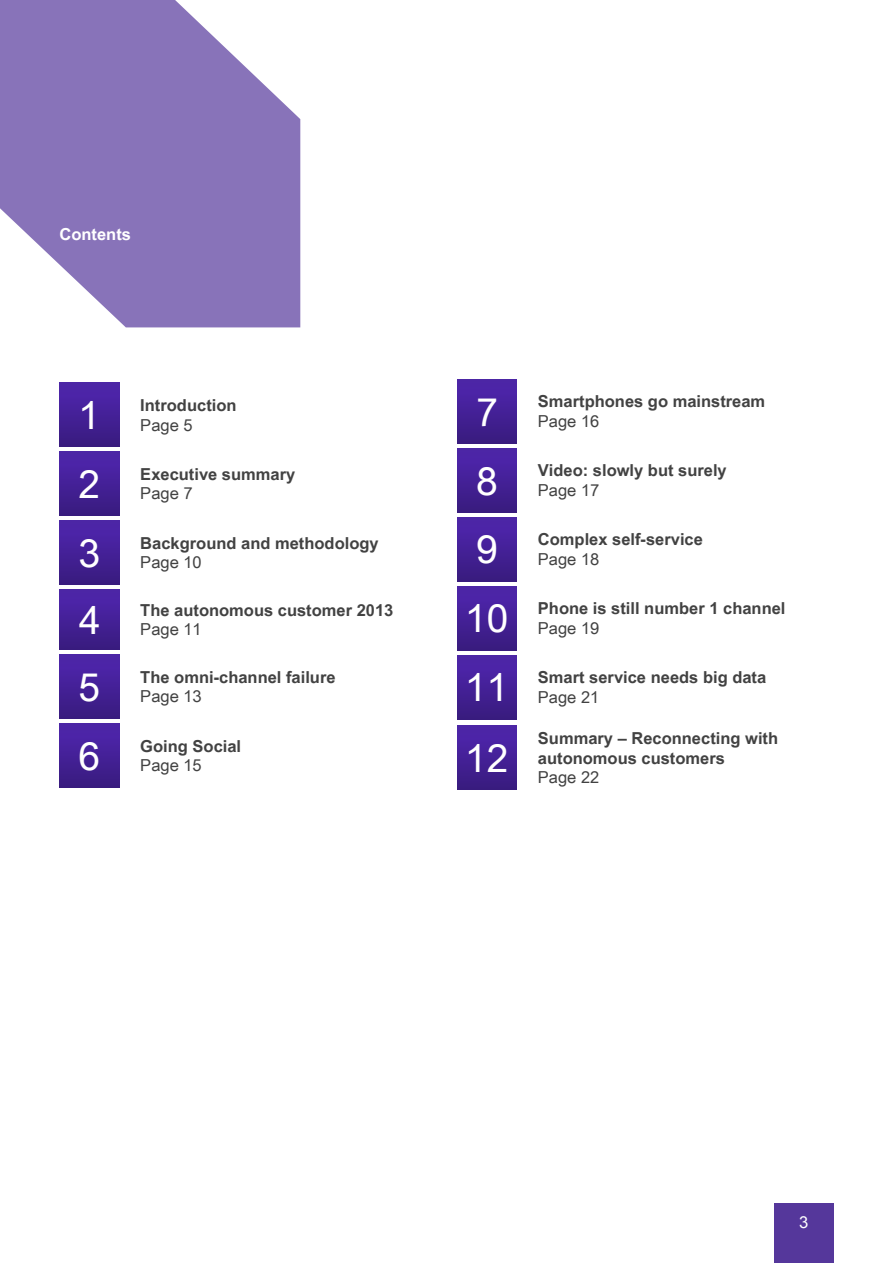
<style>
.page{position:relative;width:893px;height:1263px;background:#fff}
.page>*{position:absolute;margin:0;border:0;box-sizing:border-box;transform-origin:0 0}
.t1{font:39px "Arial";color:#fff}
.t2{font:700 16.5px/19.8px "Arial";color:#424242}
.t3{font:16.5px "Arial";color:#424242}
.t4{font:700 16.5px "Arial";color:#fff}
.t5{font:16.5px "Arial";color:#fff}
</style>
<div class="page">
<div style="left:774px;top:1203px;width:59px;height:60px;background:#55379b"></div>
<div style="left:60px;top:383px;width:59px;height:63px;background:linear-gradient(to bottom,#4f26ae,#391b80)"></div>
<div style="left:60px;top:452px;width:59px;height:63px;background:linear-gradient(to bottom,#4f26ae,#391b80)"></div>
<div style="left:60px;top:521px;width:59px;height:63px;background:linear-gradient(to bottom,#4f26ae,#391b80)"></div>
<div style="left:60px;top:590px;width:59px;height:59px;background:linear-gradient(to bottom,#4f26ae,#391b80)"></div>
<div style="left:60px;top:654px;width:59px;height:64px;background:linear-gradient(to bottom,#4f26ae,#3a1b81)"></div>
<div style="left:60px;top:723px;width:59px;height:64px;background:linear-gradient(to bottom,#4f26ae,#3a1b81)"></div>
<div style="left:457px;top:379px;width:60px;height:64px;background:linear-gradient(to bottom,#4f26ae,#391b80)"></div>
<div style="left:457px;top:448px;width:60px;height:64px;background:linear-gradient(to bottom,#4f26ae,#391b80)"></div>
<div style="left:457px;top:517px;width:60px;height:64px;background:linear-gradient(to bottom,#4f26ae,#391b80)"></div>
<div style="left:457px;top:586px;width:60px;height:64px;background:linear-gradient(to bottom,#4f26ae,#391b80)"></div>
<div style="left:457px;top:655px;width:60px;height:64px;background:linear-gradient(to bottom,#4f26ae,#391b80)"></div>
<div style="left:457px;top:726px;width:60px;height:63px;background:linear-gradient(to bottom,#4f26ae,#391b80)"></div>
<svg style="left:0;top:0;width:300px;height:327px;fill:#8873b9"></svg>
<p class="t4" style="left:60px;top:225px;width:73px">Contents</p>
<h1 class="t1" style="left:78px;top:393px;width:23px">1</h1>
<p class="t2" style="left:140px;top:395px;width:98px">Introduction</p>
<p class="t3" style="left:140px;top:415px;width:54px">Page 5</p>
<h1 class="t1" style="left:476px;top:390px;width:23px">7</h1>
<p class="t2" style="left:538px;top:392px;width:229px">Smartphones go mainstream</p>
<p class="t3" style="left:538px;top:412px;width:63px">Page 16</p>
<h1 class="t1" style="left:78px;top:462px;width:23px">2</h1>
<p class="t2" style="left:140px;top:464px;width:156px">Executive summary</p>
<p class="t3" style="left:140px;top:484px;width:54px">Page 7</p>
<h1 class="t1" style="left:476px;top:459px;width:23px">8</h1>
<p class="t2" style="left:538px;top:461px;width:190px">Video: slowly but surely</p>
<p class="t3" style="left:538px;top:481px;width:63px">Page 17</p>
<h1 class="t1" style="left:78px;top:531px;width:23px">3</h1>
<p class="t2" style="left:140px;top:533px;width:240px">Background and methodology</p>
<p class="t3" style="left:140px;top:553px;width:63px">Page 10</p>
<h1 class="t1" style="left:476px;top:528px;width:23px">9</h1>
<p class="t2" style="left:538px;top:530px;width:167px">Complex self-service</p>
<p class="t3" style="left:538px;top:550px;width:63px">Page 18</p>
<h1 class="t1" style="left:78px;top:598px;width:23px">4</h1>
<p class="t2" style="left:140px;top:600px;width:255px">The autonomous customer 2013</p>
<p class="t3" style="left:140px;top:620px;width:63px">Page 11</p>
<h1 class="t1" style="left:465px;top:597px;width:45px">10</h1>
<p class="t2" style="left:538px;top:598px;width:249px">Phone is still number 1 channel</p>
<p class="t3" style="left:538px;top:619px;width:63px">Page 19</p>
<h1 class="t1" style="left:78px;top:665px;width:23px">5</h1>
<p class="t2" style="left:140px;top:667px;width:197px">The omni-channel failure</p>
<p class="t3" style="left:140px;top:687px;width:63px">Page 13</p>
<h1 class="t1" style="left:465px;top:666px;width:45px">11</h1>
<p class="t2" style="left:538px;top:667px;width:230px">Smart service needs big data</p>
<p class="t3" style="left:538px;top:688px;width:63px">Page 21</p>
<h1 class="t1" style="left:78px;top:734px;width:23px">6</h1>
<p class="t2" style="left:140px;top:736px;width:102px">Going Social</p>
<p class="t3" style="left:140px;top:756px;width:63px">Page 15</p>
<h1 class="t1" style="left:465px;top:736px;width:45px">12</h1>
<p class="t2" style="left:538px;top:728px;width:242px">Summary – Reconnecting with autonomous customers</p>
<p class="t3" style="left:538px;top:768px;width:63px">Page 22</p>
<p class="t5" style="left:799px;top:1213px;width:11px">3</p>
</div>
